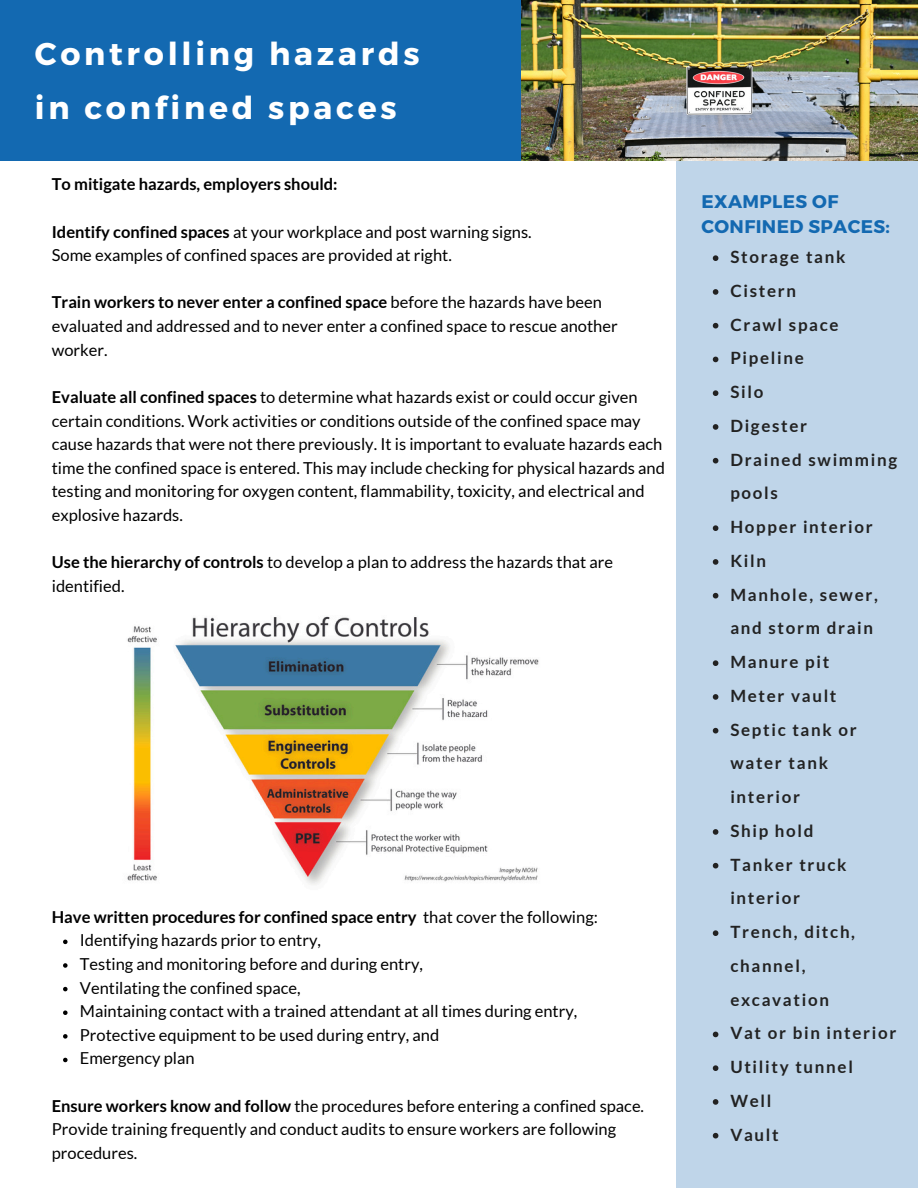
<style>
.page{position:relative;width:918px;height:1188px;background:#fff}
.page>*{position:absolute;margin:0;border:0;box-sizing:border-box;transform-origin:0 0}
.t1{font:700 31.5px/54px "Montserrat";letter-spacing:.12em;color:#fff}
.t2{font:700 18.3px/24.8px "Montserrat";letter-spacing:.02em;color:#1369b1}
.t3{font:700 16.95px/33.8px "Lato";letter-spacing:.1em;color:#222}
.t4{font:16.5px/23.7px "Lato";color:#000}
.t5{font:700 16.5px "Lato";color:#000}
.s1{font-weight:700}
.s2{font-weight:400}
</style>
<div class="page">
<div style="left:676px;top:126px;width:242px;height:1062px;background:#bfd5e9"></div>
<div style="left:0;top:0;width:813px;height:160px;background:#1369b1"></div>
<img style="left:522px;top:0;width:396px;height:161px">
<svg style="left:63px;top:940px;width:5px;height:4px"></svg>
<svg style="left:63px;top:963px;width:5px;height:5px"></svg>
<svg style="left:63px;top:987px;width:5px;height:4px"></svg>
<svg style="left:63px;top:1010px;width:5px;height:5px"></svg>
<svg style="left:63px;top:1034px;width:5px;height:5px"></svg>
<svg style="left:63px;top:1058px;width:5px;height:4px"></svg>
<img style="left:127px;top:616px;width:412px;height:269px">
<svg style="left:713px;top:255px;width:5px;height:6px"></svg>
<svg style="left:713px;top:289px;width:5px;height:6px"></svg>
<svg style="left:713px;top:323px;width:5px;height:5px"></svg>
<svg style="left:713px;top:357px;width:5px;height:5px"></svg>
<svg style="left:713px;top:390px;width:5px;height:6px"></svg>
<svg style="left:713px;top:424px;width:5px;height:6px"></svg>
<svg style="left:713px;top:458px;width:5px;height:5px"></svg>
<svg style="left:713px;top:525px;width:5px;height:6px"></svg>
<svg style="left:713px;top:559px;width:5px;height:6px"></svg>
<svg style="left:713px;top:593px;width:5px;height:5px"></svg>
<svg style="left:713px;top:660px;width:5px;height:6px"></svg>
<svg style="left:713px;top:694px;width:5px;height:6px"></svg>
<svg style="left:713px;top:728px;width:5px;height:5px"></svg>
<svg style="left:713px;top:829px;width:5px;height:6px"></svg>
<svg style="left:713px;top:863px;width:5px;height:5px"></svg>
<svg style="left:713px;top:930px;width:5px;height:6px"></svg>
<svg style="left:713px;top:1032px;width:5px;height:5px"></svg>
<svg style="left:713px;top:1065px;width:5px;height:6px"></svg>
<svg style="left:713px;top:1099px;width:5px;height:6px"></svg>
<svg style="left:713px;top:1133px;width:5px;height:5px"></svg>
<p class="t1" style="left:35px;top:25px;width:386px">Controlling hazards in confined spaces</p>
<p class="t5" style="left:52px;top:174px;width:287px">To mitigate hazards, employers should:</p>
<h1 class="t4" style="left:52px;top:219px;width:481px"><span class="s1">Identify confined spaces</span> at your workplace and post warning signs.</h1>
<p class="t4" style="left:52px;top:243px;width:402px">Some examples of confined spaces are provided at right.</p>
<h2 class="t4" style="left:52px;top:290px;width:567px"><span class="s1">Train workers to never enter a confined space</span> before the hazards have been evaluated and addressed and to never enter a confined space to rescue another worker.</h2>
<p class="t4" style="left:52px;top:385px;width:615px"><span class="s1">Evaluate all confined spaces</span> to determine what hazards exist or could occur given certain conditions. Work activities or conditions outside of the confined space may cause hazards that were not there previously. It is important to evaluate hazards each time the confined space is entered. This may include checking for physical hazards and testing and monitoring for oxygen content, flammability, toxicity, and electrical and explosive hazards.</p>
<p class="t4" style="left:52px;top:550px;width:563px"><span class="s1">Use the hierarchy of controls</span> to develop a plan to address the hazards that are identified.</p>
<p class="t5" style="left:52px;top:906px;width:548px">Have written procedures for confined space entry <span class="s2">that cover the following:</span></p>
<p class="t4" style="left:80px;top:928px;width:345px">Identifying hazards prior to entry,<br>Testing and monitoring before and during entry,</p>
<p class="t4" style="left:80px;top:975px;width:222px">Ventilating the confined space,</p>
<p class="t4" style="left:80px;top:999px;width:499px">Maintaining contact with a trained attendant at all times during entry,</p>
<p class="t4" style="left:80px;top:1023px;width:361px">Protective equipment to be used during entry, and</p>
<p class="t4" style="left:80px;top:1046px;width:116px">Emergency plan</p>
<p class="t4" style="left:52px;top:1094px;width:594px"><span class="s1">Ensure workers know and follow</span> the procedures before entering a confined space.<br>Provide training frequently and conduct audits to ensure workers are following procedures.</p>
<p class="t2" style="left:702px;top:188px;width:190px">EXAMPLES OF<br>CONFINED SPACES:</p>
<p class="t3" style="left:730px;top:240px;width:117px">Storage tank</p>
<p class="t3" style="left:730px;top:274px;width:67px">Cistern</p>
<p class="t3" style="left:730px;top:307px;width:110px">Crawl space</p>
<p class="t3" style="left:730px;top:341px;width:75px">Pipeline</p>
<p class="t3" style="left:730px;top:375px;width:34px">Silo</p>
<p class="t3" style="left:730px;top:409px;width:78px">Digester</p>
<p class="t3" style="left:730px;top:442px;width:168px">Drained swimming pools</p>
<p class="t3" style="left:730px;top:510px;width:144px">Hopper interior</p>
<p class="t3" style="left:730px;top:544px;width:37px">Kiln</p>
<h3 class="t3" style="left:730px;top:577px;width:149px">Manhole, sewer, and storm drain</h3>
<p class="t3" style="left:730px;top:645px;width:101px">Manure pit</p>
<p class="t3" style="left:730px;top:679px;width:108px">Meter vault</p>
<p class="t3" style="left:730px;top:712px;width:128px">Septic tank or water tank interior</p>
<p class="t3" style="left:730px;top:814px;width:85px">Ship hold</p>
<p class="t3" style="left:730px;top:847px;width:118px">Tanker truck interior</p>
<p class="t3" style="left:730px;top:915px;width:126px">Trench, ditch, channel, excavation</p>
<p class="t3" style="left:730px;top:1016px;width:167px">Vat or bin interior</p>
<p class="t3" style="left:730px;top:1050px;width:124px">Utility tunnel</p>
<p class="t3" style="left:730px;top:1084px;width:43px">Well</p>
<p class="t3" style="left:730px;top:1117px;width:50px">Vault</p>
</div>
